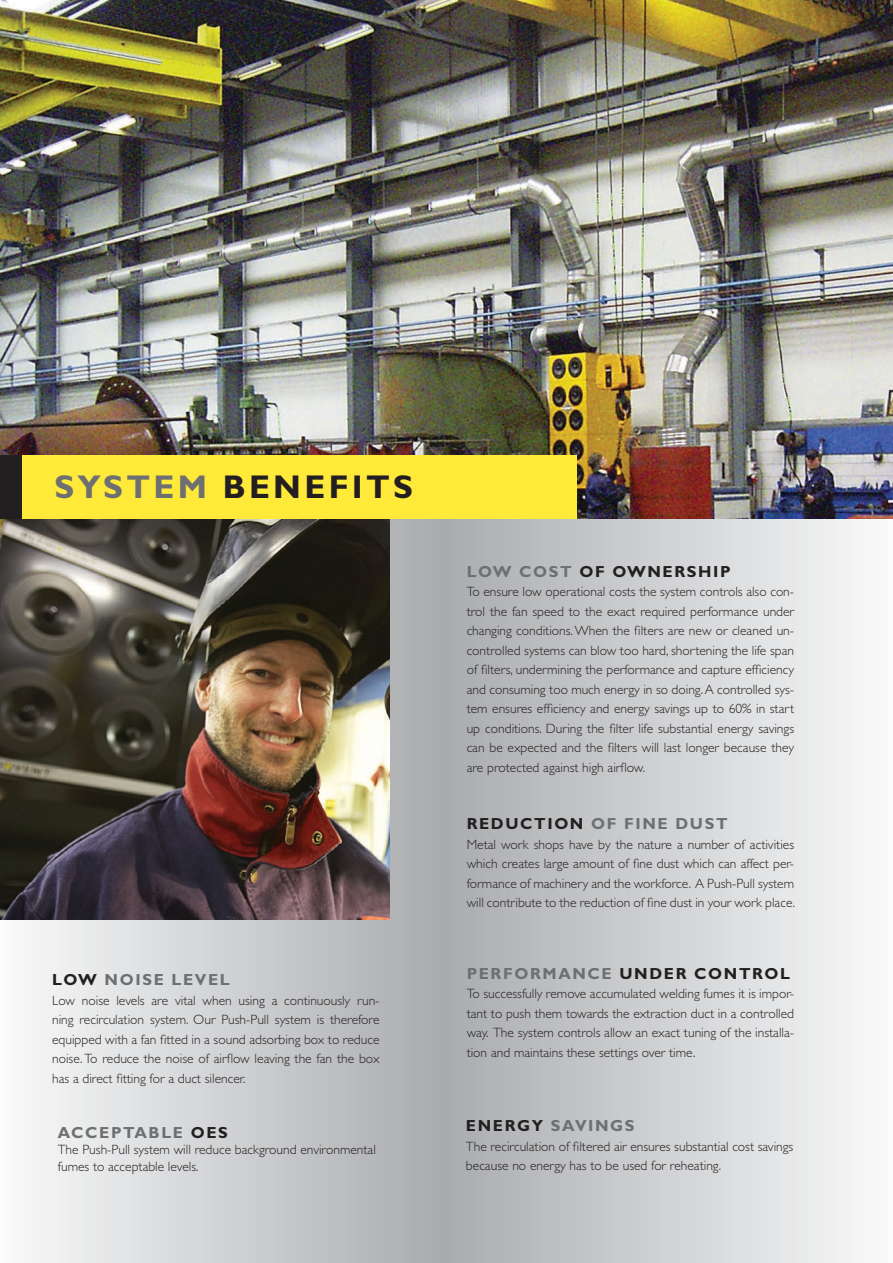
<style>
.page{position:relative;width:893px;height:1263px;background:#fff}
.page>*{position:absolute;margin:0;border:0;box-sizing:border-box;transform-origin:0 0}
.t1{font:700 33px "Gill Sans Std";color:#231f20}
.t2{font:700 33px "Gill Sans Std";color:#6d6f71}
.t3{font:700 16.05px "Gill Sans Std";letter-spacing:.1em;color:#6d6f71}
.t4{font:700 16.05px "Gill Sans Std";letter-spacing:.1em;color:#231f20}
.t5{font:300 13.5px/19.5px "Gill Sans Std";color:#231f20;text-align:justify}
.s1{color:#231f20}
.s2{color:#6d6f71}
</style>
<div class="page">
<div style="left:436px;top:502px;width:457px;height:761px;background:linear-gradient(to right,#a7aaac,#fafafb)"></div>
<div style="left:0;top:0;width:449px;height:1263px;background:linear-gradient(to right,#fafafb,#a7aaad)"></div>
<img style="left:0;top:0;width:893px;height:519px">
<img style="left:0;top:519px;width:389px;height:400px">
<div style="left:0;top:455px;width:576px;height:64px;background:#ffe939"></div>
<div style="left:0;top:455px;width:22px;height:64px;background:#231f20"></div>
<h1 class="t2" style="left:54px;top:467px;width:50px">SYSTEM</h1>
<h1 class="t1" style="left:223px;top:467px;width:167px">BENEFITS</h1>
<p class="t3" style="left:52px;top:970px;width:167px"><span class="s1">LOW</span> NOISE LEVEL</p>
<p class="t5" style="left:52px;top:990px;width:329px">Low noise levels are vital when using a continuously run&shy;ning recirculation system. Our Push-Pull system is therefore equipped with a fan fitted in a sound adsorbing box to reduce noise. To reduce the noise of airflow leaving the fan the box has a direct fitting for a duct silencer.</p>
<p class="t3" style="left:58px;top:1123px;width:54px">ACCEPT</p>
<p class="t3" style="left:134px;top:1123px;width:26px">ABLE</p>
<p class="t4" style="left:191px;top:1123px;width:39px">OES</p>
<p class="t5" style="left:58px;top:1142px;width:320px;line-height:16.2px">The Push-Pull system will reduce background environmental fumes to acceptable levels.</p>
<p class="t3" style="left:467px;top:562px;width:91px">LOW COST</p>
<p class="t4" style="left:579px;top:562px;width:151px">OF OWNERSH IP</p>
<p class="t5" style="left:467px;top:582px;width:329px">To ensure low operational costs the system controls also con&shy;trol the fan speed to the exact required performance under changing conditions. When the filters are new or cleaned un&shy;controlled systems can blow too hard, shortening the life span of filters, undermining the performance and capture efficiency and consuming too much energy in so doing. A controlled sys&shy;tem ensures efficiency and energy savings up to 60% in start up conditions. During the filter life substantial energy savings can be expected and the filters will last longer because they are protected against high airflow.</p>
<p class="t4" style="left:467px;top:814px;width:13px">RED</p>
<p class="t3" style="left:505px;top:814px;width:212px"><span class="s1">UCTION</span> OF FINE DUST</p>
<p class="t5" style="left:467px;top:835px;width:330px">Metal work shops have by the nature a number of activities which creates large amount of fine dust which can affect per&shy;formance of machinery and the workforce. A Push-Pull system will contribute to the reduction of fine dust in your work place.</p>
<p class="t4" style="left:467px;top:964px;width:319px"><span class="s2">PERFORMANCE</span> UNDER CONTROL</p>
<p class="t5" style="left:467px;top:984px;width:329px">To successfully remove accumulated welding fumes it is impor&shy;tant to push them towards the extraction duct in a controlled way. The system controls allow an exact tuning of the installa&shy;tion and maintains these settings over time.</p>
<p class="t3" style="left:466px;top:1116px;width:169px"><span class="s1">ENERGY</span> SAVINGS</p>
<p class="t5" style="left:466px;top:1136px;width:329px">The recirculation of filtered air ensures substantial cost savings because no energy has to be used for reheating.</p>
</div>
